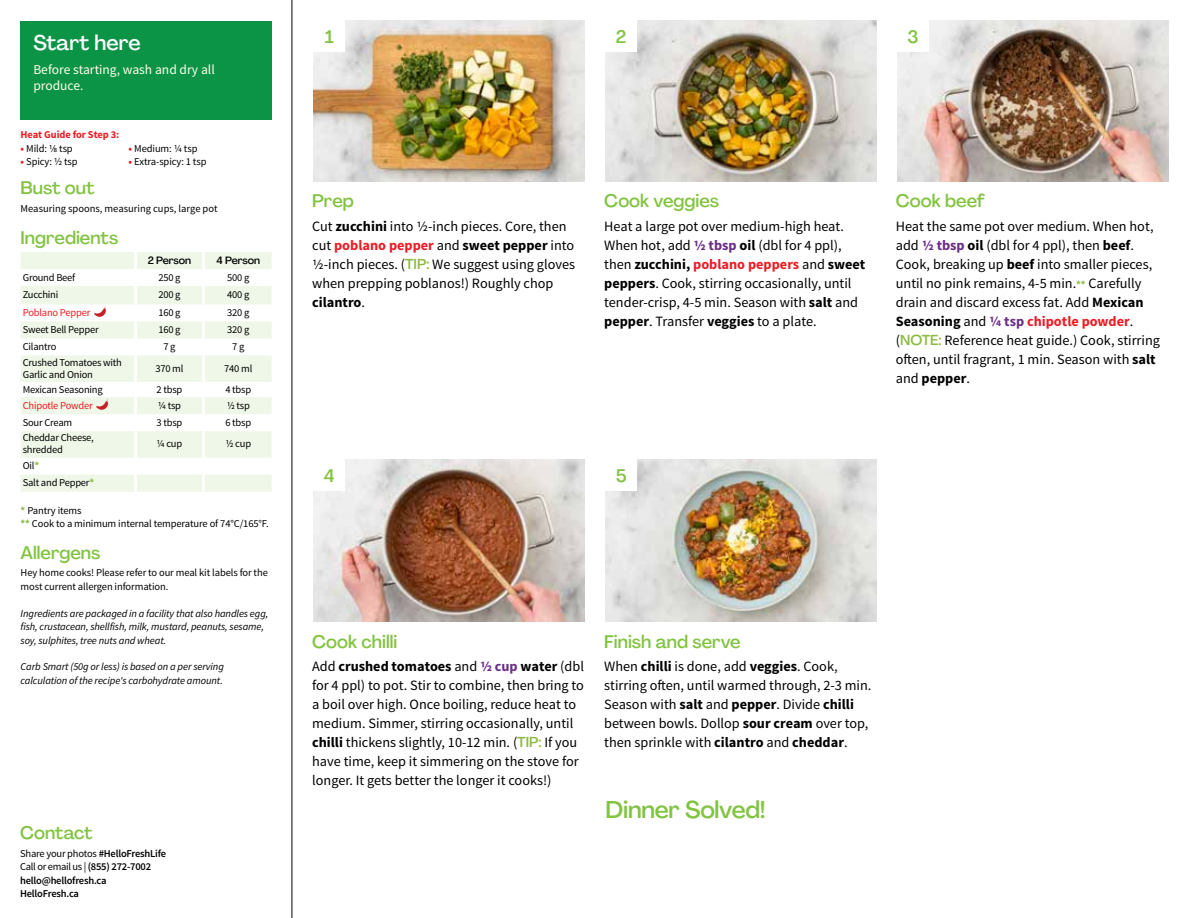
<style>
.page{position:relative;width:1188px;height:918px;background:#fff}
.page>*{position:absolute;margin:0;border:0;box-sizing:border-box;transform-origin:0 0}
.t1{font:500 24px "Agrandir";letter-spacing:-.01em;color:#82c341}
.t2{font:500 21px "Agrandir";color:#fff}
.t3{font:500 18px "Agrandir";color:#82c341}
.t4{font:14.25px/19px "Source Sans Pro";color:#000}
.t5{font:13.5px/16.2px "Source Sans Pro";color:#fffdec}
.t6{font:10.5px/12px "Source Sans Pro";letter-spacing:-.02em;color:#000}
.t7{font:italic 10.5px/13.5px "Source Sans Pro";letter-spacing:-.01em;color:#000}
.t8{font:600 10.5px/13.5px "Source Sans Pro";letter-spacing:-.02em;color:#000}
.t9{font:10.5px "Source Sans Pro";color:#000}
.t10{font:10.5px "Source Sans Pro";letter-spacing:-.02em;color:#ed1d24}
.t11{font:700 10.5px "Source Sans Pro";letter-spacing:-.01em;color:#ed1d24}
.t12{font:500 10.5px "Agrandir";letter-spacing:-.01em;color:#000}
.s1{font-weight:700;color:#ed1d24}
.s2{font-weight:700;color:#8cba42}
.s3{font-weight:400}
.s4{font-weight:700}
.s5{font-family:"Agrandir";font-weight:500;color:#8cba42}
.s6{font-weight:700;color:#6c2c88}
.s7{font-weight:700;font-size:10.5px;color:#8cba42}
</style>
<div class="page">
<hr style="left:292px;top:0;width:1px;height:918px;background:#000">
<svg style="left:21px;top:252px;width:251px;height:240px;fill:#eff7e8"></svg>
<hr style="left:134px;top:252px;width:3px;height:17px;background:#fff">
<hr style="left:202px;top:252px;width:3px;height:17px;background:#fff">
<hr style="left:134px;top:269px;width:3px;height:17px;background:#fff">
<hr style="left:202px;top:269px;width:3px;height:17px;background:#fff">
<hr style="left:134px;top:286px;width:3px;height:18px;background:#fff">
<hr style="left:202px;top:286px;width:3px;height:18px;background:#fff">
<hr style="left:134px;top:304px;width:3px;height:17px;background:#fff">
<hr style="left:202px;top:304px;width:3px;height:17px;background:#fff">
<hr style="left:134px;top:321px;width:3px;height:17px;background:#fff">
<hr style="left:202px;top:321px;width:3px;height:17px;background:#fff">
<hr style="left:134px;top:338px;width:3px;height:17px;background:#fff">
<hr style="left:202px;top:338px;width:3px;height:17px;background:#fff">
<hr style="left:134px;top:355px;width:3px;height:27px;background:#fff">
<hr style="left:202px;top:355px;width:3px;height:27px;background:#fff">
<hr style="left:134px;top:382px;width:3px;height:15px;background:#fff">
<hr style="left:202px;top:382px;width:3px;height:15px;background:#fff">
<hr style="left:134px;top:397px;width:3px;height:17px;background:#fff">
<hr style="left:202px;top:397px;width:3px;height:17px;background:#fff">
<hr style="left:134px;top:414px;width:3px;height:17px;background:#fff">
<hr style="left:202px;top:414px;width:3px;height:17px;background:#fff">
<hr style="left:134px;top:431px;width:3px;height:27px;background:#fff">
<hr style="left:202px;top:431px;width:3px;height:27px;background:#fff">
<hr style="left:134px;top:458px;width:3px;height:17px;background:#fff">
<hr style="left:202px;top:458px;width:3px;height:17px;background:#fff">
<hr style="left:134px;top:475px;width:3px;height:17px;background:#fff">
<hr style="left:202px;top:475px;width:3px;height:17px;background:#fff">
<svg style="left:94px;top:305px;width:12px;height:15px"></svg>
<div style="left:21px;top:21px;width:251px;height:99px;background:#0b9446"></div>
<svg style="left:96px;top:398px;width:12px;height:15px"></svg>
<img style="left:313px;top:459px;width:272px;height:162px">
<div style="left:313px;top:459px;width:32px;height:32px;background:#fff"></div>
<img style="left:605px;top:459px;width:272px;height:162px">
<div style="left:605px;top:459px;width:32px;height:32px;background:#fff"></div>
<img style="left:313px;top:20px;width:272px;height:161px">
<div style="left:313px;top:20px;width:32px;height:32px;background:#fff"></div>
<img style="left:605px;top:20px;width:272px;height:161px">
<div style="left:605px;top:20px;width:32px;height:32px;background:#fff"></div>
<img style="left:897px;top:20px;width:272px;height:161px">
<div style="left:897px;top:20px;width:32px;height:32px;background:#fff"></div>
<h2 class="t2" style="left:33px;top:29px;width:109px">Start here</h2>
<p class="t5" style="left:33px;top:62px;width:183px">Before starting, wash and dry all produce.</p>
<p class="t11" style="left:21px;top:128px;width:100px">Heat Guide for Step 3:</p>
<p class="t6" style="left:21px;top:142px;width:54px"><span class="s1">•</span> Mild: 1/8 tsp</p>
<p class="t6" style="left:129px;top:142px;width:70px"><span class="s1">•</span> Medium: 1/4 tsp</p>
<p class="t6" style="left:21px;top:156px;width:59px"><span class="s1">•</span> Spicy: 1/2 tsp</p>
<p class="t6" style="left:129px;top:156px;width:79px"><span class="s1">•</span> Extra-spicy: 1 tsp</p>
<p class="t3" style="left:21px;top:177px;width:75px">Bust out</p>
<p class="t9" style="left:21px;top:202px;width:199px">Measuring spoons, measuring cups, large pot</p>
<p class="t3" style="left:21px;top:226px;width:99px">Ingredients</p>
<p class="t12" style="left:148px;top:253px;width:45px">2 Person</p>
<p class="t12" style="left:217px;top:253px;width:45px">4 Person</p>
<p class="t6" style="left:23px;top:271px;width:54px">Ground Beef</p>
<p class="t6" style="left:158px;top:271px;width:24px">250 g</p>
<p class="t6" style="left:227px;top:271px;width:24px">500 g</p>
<p class="t6" style="left:23px;top:289px;width:37px">Zucchini</p>
<p class="t6" style="left:158px;top:289px;width:24px">200 g</p>
<p class="t6" style="left:227px;top:289px;width:24px">400 g</p>
<p class="t10" style="left:23px;top:306px;width:69px">Poblano Pepper</p>
<p class="t6" style="left:158px;top:307px;width:24px">160 g</p>
<p class="t6" style="left:227px;top:307px;width:24px">320 g</p>
<p class="t6" style="left:23px;top:324px;width:77px">Sweet Bell Pepper</p>
<p class="t6" style="left:158px;top:324px;width:24px">160 g</p>
<p class="t6" style="left:227px;top:324px;width:24px">320 g</p>
<p class="t6" style="left:23px;top:341px;width:35px">Cilantro</p>
<p class="t6" style="left:163px;top:341px;width:14px">7 g</p>
<p class="t6" style="left:232px;top:341px;width:14px">7 g</p>
<p class="t6" style="left:23px;top:356px;width:101px">Crushed Tomatoes with<br>Garlic and Onion</p>
<p class="t6" style="left:155px;top:362px;width:30px">370 ml</p>
<p class="t6" style="left:224px;top:362px;width:30px">740 ml</p>
<p class="t6" style="left:23px;top:383px;width:82px">Mexican Seasoning</p>
<p class="t6" style="left:157px;top:383px;width:27px">2 tbsp</p>
<p class="t6" style="left:225px;top:383px;width:27px">4 tbsp</p>
<p class="t10" style="left:23px;top:399px;width:72px">Chipotle Powder</p>
<p class="t6" style="left:158px;top:399px;width:25px">1/4 tsp</p>
<p class="t6" style="left:227px;top:399px;width:25px">1/2 tsp</p>
<p class="t6" style="left:23px;top:416px;width:51px">Sour Cream</p>
<p class="t6" style="left:157px;top:416px;width:27px">3 tbsp</p>
<p class="t6" style="left:225px;top:416px;width:27px">6 tbsp</p>
<p class="t6" style="left:23px;top:432px;width:73px">Cheddar Cheese, shredded</p>
<p class="t6" style="left:157px;top:438px;width:27px">1/4 cup</p>
<p class="t6" style="left:225px;top:438px;width:27px">1/2 cup</p>
<p class="t6" style="left:23px;top:457px;width:73px;line-height:17px">Oil<span class="s2">*<br></span>Salt and Pepper<span class="s2">*</span></p>
<p class="t6" style="left:21px;top:504px;width:250px;line-height:13.5px"><span class="s2">*</span> Pantry items<br><span class="s2">**</span> Cook to a minimum internal temperature of 74°C/165°F.</p>
<p class="t3" style="left:21px;top:541px;width:81px">Allergens</p>
<p class="t6" style="left:21px;top:566px;width:249px;line-height:13.5px">Hey home cooks! Please refer to our meal kit labels for the most current allergen information.</p>
<p class="t7" style="left:21px;top:606px;width:249px">Ingredients are packaged in a facility that also handles egg, fish, crustacean, shellfish, milk, mustard, peanuts, sesame, soy, sulphites, tree nuts and wheat.</p>
<p class="t7" style="left:21px;top:660px;width:205px">Carb Smart (50g or less) is based on a per serving calculation of the recipe's carbohydrate amount.</p>
<p class="t3" style="left:20px;top:822px;width:74px">Contact</p>
<p class="t8" style="left:20px;top:847px;width:147px"><span class="s3">Share your photos</span> #HelloFreshLife<br><span class="s3">Call or email us |</span> (855) 272-7002 hello@hellofresh.ca<br>HelloFresh.ca</p>
<p class="t3" style="left:325px;top:26px;width:11px">1</p>
<p class="t3" style="left:616px;top:25px;width:12px">2</p>
<p class="t3" style="left:908px;top:25px;width:13px">3</p>
<p class="t3" style="left:312px;top:190px;width:43px">Prep</p>
<p class="t4" style="left:312px;top:217px;width:264px">Cut <span class="s4">zucchini</span> into 1/2-inch pieces. Core, then cut <span class="s1">poblano pepper</span> and <span class="s4">sweet pepper</span> into 1/2-inch pieces. (<span class="s5">TIP:</span> We suggest using gloves when prepping poblanos!) Roughly chop <span class="s4">cilantro</span>.</p>
<p class="t3" style="left:604px;top:190px;width:116px">Cook veggies</p>
<p class="t4" style="left:604px;top:217px;width:262px">Heat a large pot over medium-high heat.<br>When hot, add <span class="s6">1/2 tbsp</span> <span class="s4">oil</span> (dbl for 4 ppl), then <span class="s4">zucchini,</span> <span class="s1">poblano peppers</span> and <span class="s4">sweet peppers</span>. Cook, stirring occasionally, until tender-crisp, 4-5 min. Season with <span class="s4">salt</span> and <span class="s4">pepper</span>. Transfer <span class="s4">veggies</span> to a plate.</p>
<p class="t3" style="left:896px;top:190px;width:91px">Cook beef</p>
<p class="t4" style="left:896px;top:217px;width:266px">Heat the same pot over medium. When hot, add <span class="s6">1/2 tbsp</span> <span class="s4">oil</span> (dbl for 4 ppl), then <span class="s4">beef</span>.<br>Cook, breaking up <span class="s4">beef</span> into smaller pieces, until no pink remains, 4-5 min.<span class="s7">**</span> Carefully drain and discard excess fat. Add <span class="s4">Mexican Seasoning</span> and <span class="s6">1/4 tsp</span> <span class="s1">chipotle powder</span>. (<span class="s5">NOTE:</span> Reference heat guide.) Cook, stirring often, until fragrant, 1 min. Season with <span class="s4">salt </span>and <span class="s4">pepper</span>.</p>
<p class="t3" style="left:324px;top:465px;width:12px">4</p>
<p class="t3" style="left:616px;top:465px;width:12px">5</p>
<p class="t3" style="left:312px;top:630px;width:87px">Cook chilli</p>
<p class="t4" style="left:312px;top:657px;width:273px">Add <span class="s4">crushed tomatoes</span> and <span class="s6">1/2 cup</span> <span class="s4">water</span> (dbl for 4 ppl) to pot. Stir to combine, then bring to a boil over high. Once boiling, reduce heat to medium. Simmer, stirring occasionally, until <span class="s4">chilli</span> thickens slightly, 10-12 min. (<span class="s5">TIP:</span> If you have time, keep it simmering on the stove for longer. It gets better the longer it cooks!)</p>
<p class="t3" style="left:604px;top:630px;width:138px">Finish and serve</p>
<p class="t4" style="left:604px;top:657px;width:269px">When <span class="s4">chilli</span> is done, add <span class="s4">veggies</span>. Cook, stirring often, until warmed through, 2-3 min.<br>Season with <span class="s4">salt</span> and <span class="s4">pepper</span>. Divide <span class="s4">chilli </span>between bowls. Dollop <span class="s4">sour cream</span> over top, then sprinkle with <span class="s4">cilantro</span> and <span class="s4">cheddar</span>.</p>
<h1 class="t1" style="left:606px;top:795px;width:162px">Dinner Solved!</h1>
</div>
